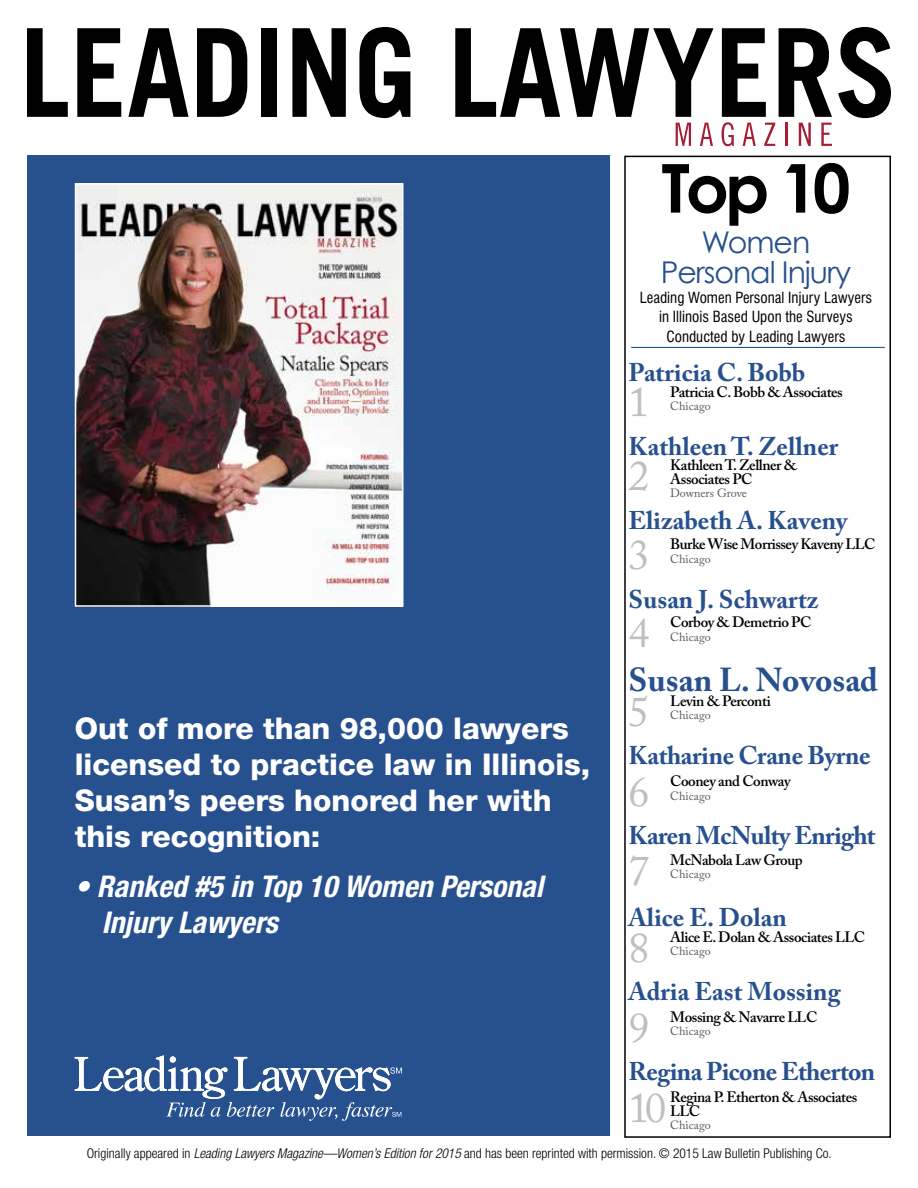
<style>
.page{position:relative;width:918px;height:1188px;background:#fff}
.page>*{position:absolute;margin:0;border:0;box-sizing:border-box;transform-origin:0 0}
.t1{font:700 67.5px "Century Gothic";color:#000}
.t2{font:42px "Adobe Caslon Pro";color:#c0bfbf}
.t3{font:700 33px "Adobe Caslon Pro";color:#27508e}
.t4{font:800 30px/36px "Helvetica Neue";color:#fff}
.t5{font:italic 700 condensed 30px/36px "Helvetica Neue";color:#fff}
.t6{font:30px/30px "Century Gothic";letter-spacing:-.035em;color:#27508e;text-align:center}
.t7{font:700 25.5px "Adobe Caslon Pro";color:#27508e}
.t8{font:700 25.5px "Adobe Caslon Pro";letter-spacing:-.025em;color:#27508e}
.t9{font:600 15px/13.5px "Adobe Caslon Pro";letter-spacing:-.03em;color:#000}
.t10{font:condensed 15px/19.5px "Swiss 721 BT";color:#000;text-align:center}
.t11{font:300 condensed 13.5px "Helvetica Neue";color:#000}
.t12{font:12px "Adobe Caslon Pro";color:#58595b}
.s1{font-style:italic}
</style>
<div class="page">
<div style="left:27px;top:156px;width:582px;height:980px;background:#27508e"></div>
<div style="left:624px;top:156px;width:267px;height:982px;border:2px solid #000"></div>
<svg style="left:75px;top:1055px;width:327px;height:66px"></svg>
<img style="left:78px;top:186px;width:322px;height:418px">
<div style="left:75px;top:183px;width:328px;height:424px;border:2px solid #fff"></div>
<svg style="left:27px;top:28px;width:41px;height:89px"></svg>
<svg style="left:77px;top:28px;width:44px;height:89px"></svg>
<svg style="left:128px;top:28px;width:61px;height:89px"></svg>
<svg style="left:197px;top:28px;width:50px;height:89px"></svg>
<div style="left:261px;top:28px;width:16px;height:89px;background:#000"></div>
<svg style="left:292px;top:28px;width:54px;height:89px"></svg>
<svg style="left:359px;top:27px;width:51px;height:91px"></svg>
<svg style="left:455px;top:28px;width:259px;height:89px"></svg>
<svg style="left:838px;top:27px;width:53px;height:91px"></svg>
<svg style="left:676px;top:123px;width:15px;height:23px"></svg>
<svg style="left:700px;top:123px;width:13px;height:23px"></svg>
<svg style="left:722px;top:28px;width:110px;height:118px"></svg>
<hr style="left:631px;top:347px;width:254px;height:1px;background:#014386">
<h1 class="t1" style="left:661px;top:146px;width:191px">Top 10</h1>
<h3 class="t6" style="left:661px;top:227px;width:192px">Women<br>Personal Injury</h3>
<p class="t10" style="left:640px;top:288px;width:234px">Leading Women Personal Injury Lawyers in Illinois Based Upon the Surveys<br>Conducted by Leading Lawyers</p>
<h3 class="t7" style="left:629px;top:357px;width:178px">Patricia C. Bobb</h3>
<h2 class="t2" style="left:629px;top:377px;width:22px">1</h2>
<p class="t9" style="left:670px;top:385px;width:174px">Patricia C. Bobb &amp; Associates</p>
<p class="t12" style="left:670px;top:399px;width:42px">Chicago</p>
<h3 class="t7" style="left:629px;top:431px;width:211px">Kathleen T. Zellner</h3>
<h2 class="t2" style="left:629px;top:451px;width:22px">2</h2>
<p class="t9" style="left:670px;top:458px;width:128px">Kathleen T. Zellner &amp;<br>Associates PC</p>
<p class="t12" style="left:670px;top:486px;width:78px">Downers Grove</p>
<h3 class="t7" style="left:629px;top:505px;width:221px">Elizabeth A. Kaveny</h3>
<h2 class="t2" style="left:629px;top:530px;width:22px">3</h2>
<p class="t9" style="left:670px;top:538px;width:207px">Burke Wise Morrissey Kaveny LLC</p>
<p class="t12" style="left:670px;top:552px;width:42px">Chicago</p>
<h3 class="t7" style="left:629px;top:584px;width:192px">Susan J. Schwartz</h3>
<h2 class="t2" style="left:629px;top:608px;width:22px">4</h2>
<p class="t9" style="left:670px;top:615px;width:143px">Corboy &amp; Demetrio PC</p>
<p class="t12" style="left:670px;top:630px;width:42px">Chicago</p>
<h3 class="t4" style="left:75px;top:710px;width:517px">Out of more than 98,000 lawyers licensed to practice law in Illinois,<br>Susan’s peers honored her with this recognition:</h3>
<h3 class="t5" style="left:102px;top:867px;width:443px;text-indent:-27px">• Ranked #5 in Top 10 Women Personal<br>Injury Lawyers</h3>
<h3 class="t3" style="left:629px;top:661px;width:251px">Susan L. Novosad</h3>
<h2 class="t2" style="left:629px;top:687px;width:22px">5</h2>
<p class="t9" style="left:670px;top:694px;width:102px">Levin &amp; Perconti</p>
<p class="t12" style="left:670px;top:708px;width:42px">Chicago</p>
<h3 class="t7" style="left:629px;top:740px;width:244px">Katharine Crane Byrne</h3>
<h2 class="t2" style="left:629px;top:767px;width:22px">6</h2>
<p class="t9" style="left:670px;top:774px;width:122px">Cooney and Conway</p>
<p class="t12" style="left:670px;top:789px;width:42px">Chicago</p>
<h3 class="t8" style="left:629px;top:821px;width:249px">Karen McNulty Enright</h3>
<h2 class="t2" style="left:629px;top:846px;width:22px">7</h2>
<p class="t9" style="left:670px;top:853px;width:134px">McNabola Law Group</p>
<p class="t12" style="left:670px;top:867px;width:42px">Chicago</p>
<h3 class="t7" style="left:629px;top:902px;width:160px">Alice E. Dolan</h3>
<h2 class="t2" style="left:629px;top:923px;width:22px">8</h2>
<p class="t9" style="left:670px;top:930px;width:196px">Alice E. Dolan &amp; Associates LLC</p>
<p class="t12" style="left:670px;top:944px;width:42px">Chicago</p>
<h3 class="t7" style="left:629px;top:976px;width:213px">Adria East Mossing</h3>
<h2 class="t2" style="left:629px;top:1003px;width:22px">9</h2>
<p class="t9" style="left:670px;top:1010px;width:149px">Mossing &amp; Navarre LLC</p>
<p class="t12" style="left:670px;top:1024px;width:42px">Chicago</p>
<h3 class="t8" style="left:629px;top:1057px;width:248px">Regina Picone Etherton</h3>
<h2 class="t2" style="left:629px;top:1083px;width:39px">10</h2>
<p class="t9" style="left:670px;top:1090px;width:189px">Regina P. Etherton &amp; Associates<br>LLC</p>
<p class="t12" style="left:670px;top:1118px;width:42px">Chicago</p>
<p class="t11" style="left:87px;top:1146px;width:747px">Originally appeared in <span class="s1">Leading Lawyers Magazine—Women’s Edition for 2015</span> and has been reprinted with permission. © 2015 Law Bulletin Publishing Co.</p>
</div>
